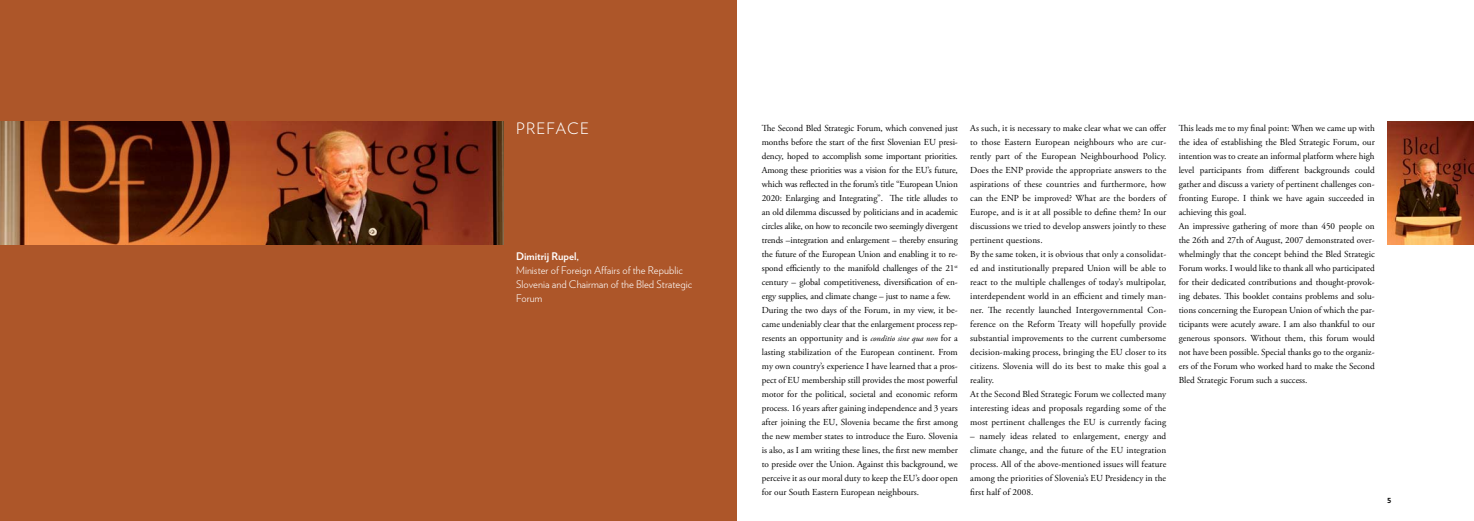
<style>
.page{position:relative;width:1474px;height:521px;background:#fff}
.page>*{position:absolute;margin:0;border:0;box-sizing:border-box;transform-origin:0 0}
.t1{font:300 15.75px "Verlag";letter-spacing:.075em;color:#fff}
.t2{font:300 10.5px/14px "Verlag";color:#fff}
.t3{font:700 10.5px "Verlag";color:#fff}
.t4{font:9.19px/14px "Adobe Garamond Pro";color:#000}
.s1{font-style:italic;font-size:8.31px}
</style>
<div class="page">
<div style="left:0;top:0;width:736px;height:521px;background:#ad5629"></div>
<img style="left:0;top:121px;width:504px;height:123px">
<img style="left:1387px;top:121px;width:86px;height:123px">
<h1 class="t1" style="left:516px;top:117px;width:74px">PREFACE</h1>
<p class="t3" style="left:516px;top:248px;width:64px">Dimitrij Rupel,</p>
<p class="t2" style="left:516px;top:263px;width:177px">Minister of Foreign Affairs of the Republic<br>Slovenia and Chairman of the Bled Strategic<br>Forum</p>
<p class="t4" style="left:761px;top:121px;width:197px">The Second Bled Strategic Forum, which convened just months before the start of the first Slovenian EU presi&shy;dency, hoped to accomplish some important priorities.<br>Among these priorities was a vision for the EU’s future, which was reflected in the forum’s title “European Union 2020: Enlarging and Integrating”. The title alludes to an old dilemma discussed by politicians and in academic circles alike, on how to reconcile two seemingly divergent trends –integration and enlargement – thereby ensuring the future of the European Union and enabling it to re&shy;spond efficiently to the manifold challenges of the 21<sup>st </sup>century – global competitiveness, diversification of en&shy;ergy supplies, and climate change – just to name a few.<br>During the two days of the Forum, in my view, it be&shy;came undeniably clear that the enlargement process rep&shy;resents an opportunity and is <span class="s1">conditio sine qua non</span> for a lasting stabilization of the European continent. From my own country’s experience I have learned that a pros&shy;pect of EU membership still provides the most powerful motor for the political, societal and economic reform process. 16 years after gaining independence and 3 years after joining the EU, Slovenia became the first among the new member states to introduce the Euro. Slovenia is also, as I am writing these lines, the first new member to preside over the Union. Against this background, we perceive it as our moral duty to keep the EU’s door open for our South Eastern European neighbours.</p>
<p class="t4" style="left:970px;top:121px;width:197px">As such, it is necessary to make clear what we can offer to those Eastern European neighbours who are cur&shy;rently part of the European Neighbourhood Policy.<br>Does the ENP provide the appropriate answers to the aspirations of these countries and furthermore, how can the ENP be improved? What are the borders of Europe, and is it at all possible to define them? In our discussions we tried to develop answers jointly to these pertinent questions.<br>By the same token, it is obvious that only a consolidat&shy;ed and institutionally prepared Union will be able to react to the multiple challenges of today’s multipolar, interdependent world in an efficient and timely man&shy;ner. The recently launched Intergovernmental Con&shy;ference on the Reform Treaty will hopefully provide substantial improvements to the current cumbersome decision-making process, bringing the EU closer to its citizens. Slovenia will do its best to make this goal a reality.<br>At the Second Bled Strategic Forum we collected many interesting ideas and proposals regarding some of the most pertinent challenges the EU is currently facing</p>
<p class="t4" style="left:970px;top:429px;width:197px;text-align:justify">– namely ideas related to enlargement, energy and climate change, and the future of the EU integration process. All of the above-mentioned issues will feature among the priorities of Slovenia’s EU Presidency in the first half of 2008.</p>
<p class="t4" style="left:1178px;top:121px;width:197px">This leads me to my final point: When we came up with the idea of establishing the Bled Strategic Forum, our intention was to create an informal platform where high level participants from different backgrounds could gather and discuss a variety of pertinent challenges con&shy;fronting Europe. I think we have again succeeded in achieving this goal.<br>An impressive gathering of more than 450 people on the 26th and 27th of August, 2007 demonstrated over&shy;whelmingly that the concept behind the Bled Strategic Forum works. I would like to thank all who participated for their dedicated contributions and thought-provok&shy;ing debates. This booklet contains problems and solu&shy;tions concerning the European Union of which the par&shy;ticipants were acutely aware. I am also thankful to our generous sponsors. Without them, this forum would not have been possible. Special thanks go to the organiz&shy;ers of the Forum who worked hard to make the Second Bled Strategic Forum such a success.</p>
</div>
